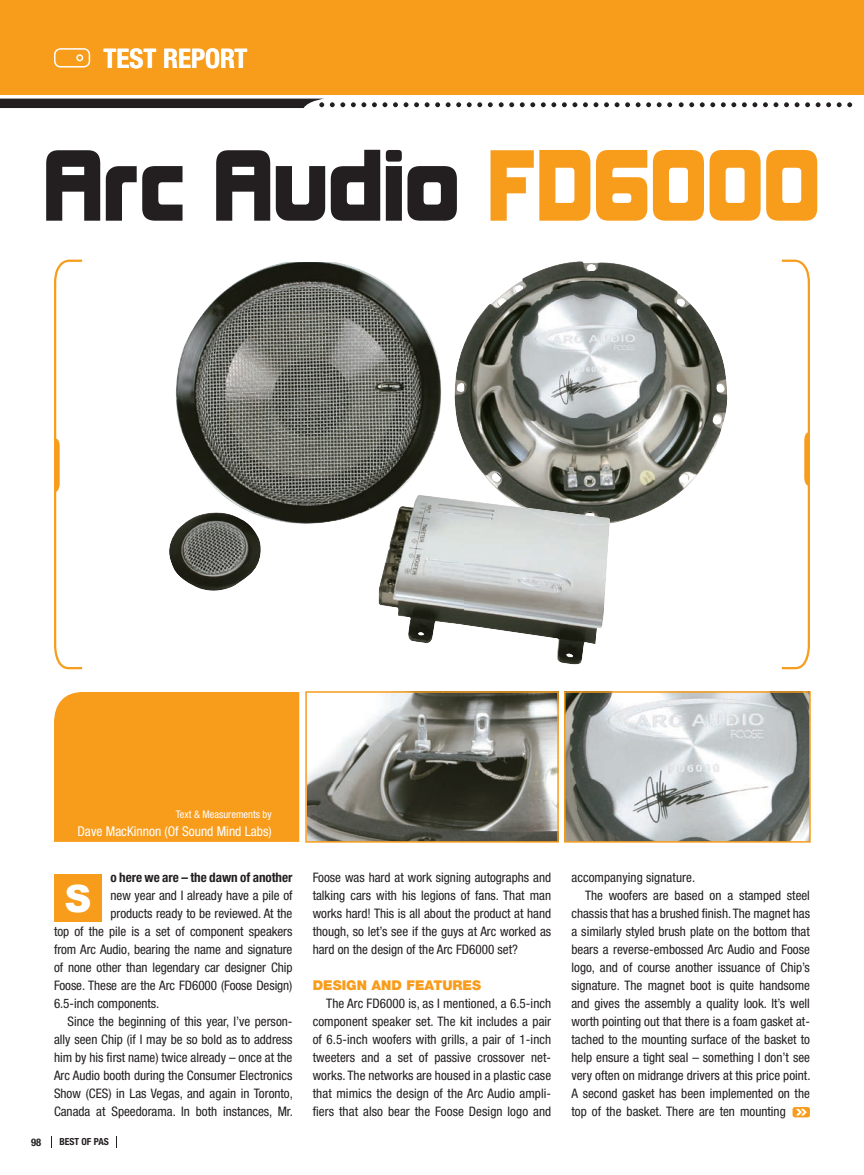
<style>
.page{position:relative;width:864px;height:1175px;background:#fff}
.page>*{position:absolute;margin:0;border:0;box-sizing:border-box;transform-origin:0 0}
.t1{font:93px "Kimberley";color:#231f20}
.t2{font:900 37.5px "Arial";color:#fff}
.t3{font:700 condensed 27px "Helvetica Neue";color:#fff}
.t4{font:condensed 13.5px "Helvetica Neue";color:#fff}
.t5{font:900 13.5px "Helvetica Neue";color:#f89c1c}
.t6{font:condensed 13.2px/18px "Helvetica Neue";color:#231f20;text-align:justify}
.t7{font:700 condensed 13.2px "Helvetica Neue";letter-spacing:-.005em;color:#231f20}
.t8{font:condensed 10.5px "Helvetica Neue";color:#fff}
.t9{font:700 condensed 10.5px "Helvetica Neue";color:#231f20}
.t10{font:700 condensed 9.75px "Helvetica Neue";color:#231f20}
.s1{color:#f89c1c}
</style>
<div class="page">
<div style="left:0;top:0;width:864px;height:94px;background:#f89c1c"></div>
<svg style="left:0;top:99px;width:345px;height:9px"></svg>
<svg style="left:351px;top:102px;width:15px;height:5px"></svg>
<svg style="left:372px;top:102px;width:5px;height:5px"></svg>
<svg style="left:383px;top:102px;width:4px;height:5px"></svg>
<svg style="left:393px;top:102px;width:5px;height:5px"></svg>
<svg style="left:404px;top:102px;width:4px;height:5px"></svg>
<svg style="left:414px;top:102px;width:5px;height:5px"></svg>
<svg style="left:425px;top:102px;width:15px;height:5px"></svg>
<svg style="left:446px;top:102px;width:15px;height:5px"></svg>
<svg style="left:467px;top:102px;width:15px;height:5px"></svg>
<svg style="left:488px;top:102px;width:5px;height:5px"></svg>
<svg style="left:499px;top:102px;width:15px;height:5px"></svg>
<svg style="left:520px;top:102px;width:15px;height:5px"></svg>
<svg style="left:541px;top:102px;width:15px;height:5px"></svg>
<svg style="left:562px;top:102px;width:15px;height:5px"></svg>
<svg style="left:583px;top:102px;width:5px;height:5px"></svg>
<svg style="left:594px;top:102px;width:4px;height:5px"></svg>
<svg style="left:604px;top:102px;width:5px;height:5px"></svg>
<svg style="left:615px;top:102px;width:15px;height:5px"></svg>
<svg style="left:636px;top:102px;width:15px;height:5px"></svg>
<svg style="left:657px;top:102px;width:15px;height:5px"></svg>
<svg style="left:679px;top:102px;width:15px;height:5px"></svg>
<svg style="left:700px;top:102px;width:15px;height:5px"></svg>
<svg style="left:721px;top:102px;width:15px;height:5px"></svg>
<svg style="left:742px;top:102px;width:15px;height:5px"></svg>
<svg style="left:763px;top:102px;width:5px;height:5px"></svg>
<svg style="left:774px;top:102px;width:4px;height:5px"></svg>
<svg style="left:784px;top:102px;width:5px;height:5px"></svg>
<svg style="left:795px;top:102px;width:15px;height:5px"></svg>
<svg style="left:816px;top:102px;width:15px;height:5px"></svg>
<svg style="left:837px;top:102px;width:15px;height:5px"></svg>
<svg style="left:54px;top:260px;width:28px;height:409px"></svg>
<svg style="left:782px;top:260px;width:28px;height:409px"></svg>
<div style="left:54px;top:692px;width:245px;height:150px;background:#f89c1c"></div>
<svg style="left:305px;top:691px;width:506px;height:151px"></svg>
<img style="left:464px;top:261px;width:264px;height:262px">
<img style="left:175px;top:262px;width:289px;height:251px">
<img style="left:463px;top:463px;width:98px;height:200px">
<img style="left:264px;top:513px;width:200px;height:50px">
<img style="left:561px;top:525px;width:49px;height:139px">
<img style="left:378px;top:563px;width:86px;height:100px">
<img style="left:522px;top:507px;width:88px;height:18px">
<img style="left:169px;top:512px;width:95px;height:79px">
<svg style="left:54px;top:48px;width:36px;height:20px"></svg>
<svg style="left:793px;top:1107px;width:17px;height:10px"></svg>
<div style="left:54px;top:874px;width:48px;height:48px;background:#f89c1c"></div>
<h3 class="t3" style="left:104px;top:42px;width:145px">TEST REPORT</h3>
<h1 class="t1" style="left:43px;top:134px;width:778px">Arc Audio <span class="s1">Fd6000</span></h1>
<p class="t8" style="left:176px;top:807px;width:97px">Text &amp; Measurements by</p>
<p class="t4" style="left:77px;top:823px;width:196px">Dave MacKinnon (Of Sound Mind Labs)</p>
<p class="t7" style="left:111px;top:869px;width:183px">o here we are – the dawn of another</p>
<p class="t6" style="left:111px;top:886px;width:183px">new year and I already have a pile of</p>
<p class="t6" style="left:111px;top:904px;width:183px">products ready to be reviewed. At the</p>
<p class="t6" style="left:54px;top:922px;width:240px">top of the pile is a set of component speakers</p>
<p class="t6" style="left:54px;top:940px;width:240px">from Arc Audio, bearing the name and signature</p>
<p class="t6" style="left:54px;top:958px;width:240px">of none other than legendary car designer Chip</p>
<p class="t6" style="left:54px;top:976px;width:240px">Foose. These are the Arc FD6000 (Foose Design)</p>
<p class="t6" style="left:54px;top:994px;width:107px">6.5-inch components.</p>
<p class="t6" style="left:68px;top:1012px;width:227px">Since the beginning of this year, I’ve person-</p>
<p class="t6" style="left:54px;top:1030px;width:240px">ally seen Chip (if I may be so bold as to address</p>
<p class="t6" style="left:54px;top:1048px;width:240px">him by his first name) twice already – once at the</p>
<p class="t6" style="left:54px;top:1066px;width:240px">Arc Audio booth during the Consumer Electronics</p>
<p class="t6" style="left:54px;top:1084px;width:240px">Show (CES) in Las Vegas, and again in Toronto,</p>
<p class="t6" style="left:54px;top:1102px;width:240px">Canada at Speedorama. In both instances, Mr.</p>
<h2 class="t2" style="left:64px;top:877px;width:29px">S</h2>
<p class="t9" style="left:31px;top:1135px;width:12px">98</p>
<p class="t10" style="left:59px;top:1135px;width:51px">BEST OF PAS</p>
<p class="t6" style="left:313px;top:868px;width:240px">Foose was hard at work signing autographs and talking cars with his legions of fans. That man works hard! This is all about the product at hand though, so let’s see if the guys at Arc worked as hard on the design of the Arc FD6000 set?</p>
<p class="t5" style="left:313px;top:977px;width:170px">DESIGN AND FEATURES</p>
<p class="t6" style="left:313px;top:994px;width:240px;text-indent:14px">The Arc FD6000 is, as I mentioned, a 6.5-inch component speaker set. The kit includes a pair of 6.5-inch woofers with grills, a pair of 1-inch tweeters and a set of passive crossover net&shy;works. The networks are housed in a plastic case that mimics the design of the Arc Audio ampli&shy;fiers that also bear the Foose Design logo and</p>
<p class="t6" style="left:572px;top:868px;width:125px">accompanying signature.</p>
<p class="t6" style="left:585px;top:886px;width:227px">The woofers are based on a stamped steel</p>
<p class="t6" style="left:572px;top:904px;width:240px">chassis that has a brushed finish. The magnet has</p>
<p class="t6" style="left:572px;top:922px;width:240px">a similarly styled brush plate on the bottom that</p>
<p class="t6" style="left:572px;top:940px;width:240px">bears a reverse-embossed Arc Audio and Foose</p>
<p class="t6" style="left:572px;top:958px;width:240px">logo, and of course another issuance of Chip’s</p>
<p class="t6" style="left:572px;top:976px;width:240px">signature. The magnet boot is quite handsome</p>
<p class="t6" style="left:572px;top:994px;width:240px">and gives the assembly a quality look. It’s well</p>
<p class="t6" style="left:572px;top:1012px;width:240px">worth pointing out that there is a foam gasket at-</p>
<p class="t6" style="left:572px;top:1030px;width:240px">tached to the mounting surface of the basket to</p>
<p class="t6" style="left:572px;top:1048px;width:240px">help ensure a tight seal – something I don’t see</p>
<p class="t6" style="left:572px;top:1066px;width:240px">very often on midrange drivers at this price point.</p>
<p class="t6" style="left:572px;top:1084px;width:240px">A second gasket has been implemented on the</p>
<p class="t6" style="left:572px;top:1102px;width:216px">top of the basket. There are ten mounting</p>
</div>
